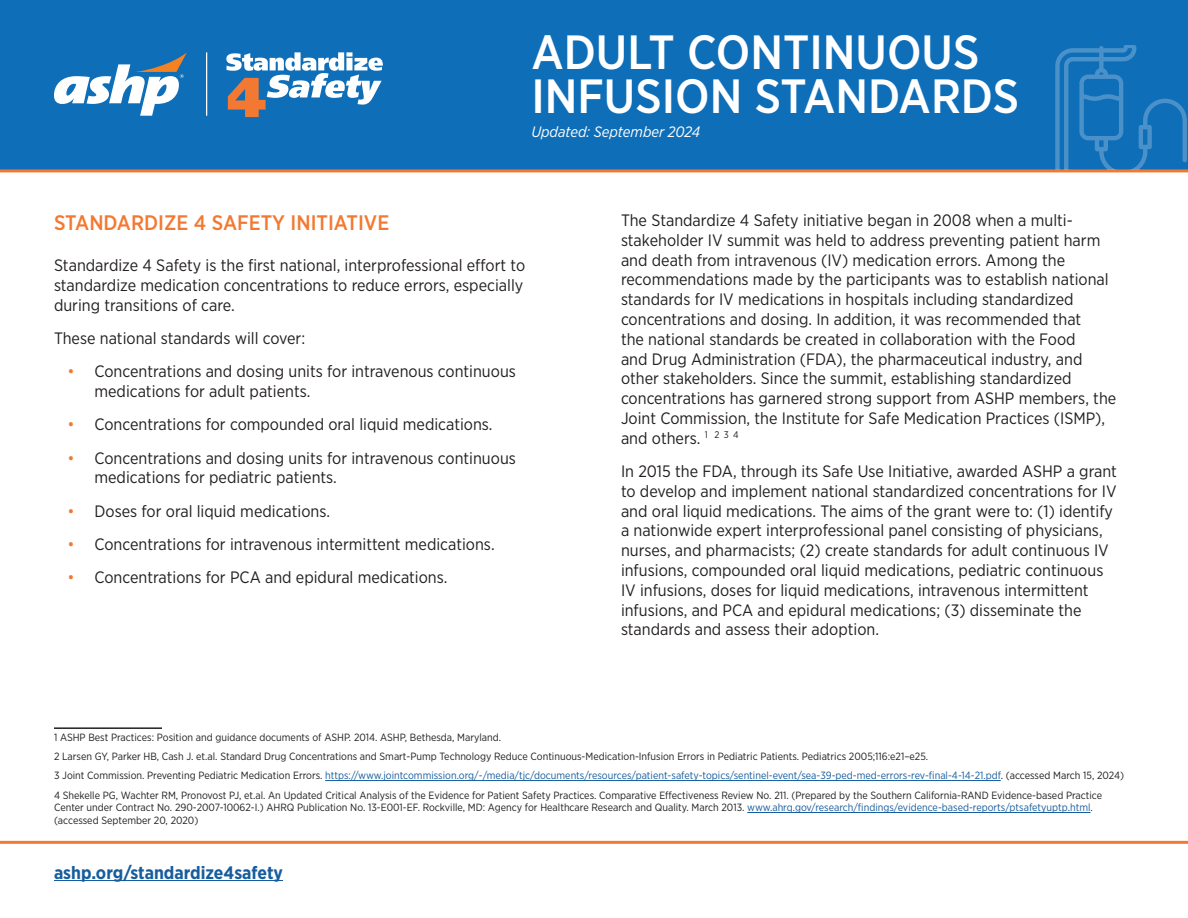
<style>
.page{position:relative;width:1188px;height:918px;background:#fff}
.page>*{position:absolute;margin:0;border:0;box-sizing:border-box;transform-origin:0 0}
.t1{font:500 48px/43.5px "Gotham Narrow";color:#fff}
.Small_Title{font:500 21px "Gotham Narrow";color:#f37932}
.t2{font:700 18px "Gotham Narrow";color:#175d9e}
.Paragraph_Style_1{font:16.5px/19.8px "Gotham Narrow";color:#231f20}
.t3{font:italic 15px "Gotham Narrow";color:#fff}
.Footnote{font:10.5px/12.6px "Gotham Narrow";color:#231f20}
.Footnote-2{font:10.5px "Gotham Narrow";color:#175d9e}
.s1{color:#f37932}
.s2{color:#231f20}
.s3{color:#175d9e}
</style>
<div class="page">
<div style="left:0;top:0;width:1188px;height:172px;background:#0f6eb8"></div>
<svg style="left:54px;top:52px;width:133px;height:64px"></svg>
<hr style="left:54px;top:727px;width:108px;height:2px;background:#231f20">
<hr style="left:325px;top:780px;width:676px;height:1px;background:#175d9e">
<hr style="left:747px;top:812px;width:344px;height:1px;background:#175d9e">
<hr style="left:0;top:841px;width:1188px;height:3px;background:#f37932">
<hr style="left:54px;top:880px;width:229px;height:1px;background:#175d9e">
<hr style="left:206px;top:52px;width:1px;height:64px;background:#fff">
<svg style="left:1055px;top:46px;width:132px;height:123px;background:#1d76bc"></svg>
<svg style="left:226px;top:52px;width:157px;height:65px"></svg>
<p class="t1" style="left:531px;top:30px;width:489px">ADULT CONTINUOUS<br>INFUSION STANDARDS</p>
<p class="t3" style="left:531px;top:123px;width:170px">Updated: September 2024</p>
<p class="Small_Title" style="left:54px;top:209px;width:337px">STANDARDIZE 4 SAFETY INITIATIVE</p>
<p class="Paragraph_Style_1" style="left:54px;top:255px;width:473px;text-align:justify">Standardize 4 Safety is the first national, interprofessional effort to standardize medication concentrations to reduce errors, especially during transitions of care.</p>
<p class="Paragraph_Style_1" style="left:54px;top:328px;width:253px">These national standards will cover:</p>
<p class="Paragraph_Style_1" style="left:94px;top:361px;width:423px;text-indent:-27px"><span class="s1">•</span> Concentrations and dosing units for intravenous continuous medications for adult patients.</p>
<p class="Paragraph_Style_1" style="left:68px;top:414px;width:427px"><span class="s1">•</span> Concentrations for compounded oral liquid medications.</p>
<p class="Paragraph_Style_1" style="left:94px;top:448px;width:423px;text-indent:-27px"><span class="s1">•</span> Concentrations and dosing units for intravenous continuous medications for pediatric patients.</p>
<p class="Paragraph_Style_1" style="left:68px;top:501px;width:264px"><span class="s1">•</span> Doses for oral liquid medications.</p>
<p class="Paragraph_Style_1" style="left:68px;top:534px;width:429px"><span class="s1">•</span> Concentrations for intravenous intermittent medications.</p>
<p class="Paragraph_Style_1" style="left:68px;top:567px;width:382px"><span class="s1">•</span> Concentrations for PCA and epidural medications.</p>
<p class="Paragraph_Style_1" style="left:621px;top:210px;width:497px">The Standardize 4 Safety initiative began in 2008 when a multi&shy;stakeholder IV summit was held to address preventing patient harm and death from intravenous (IV) medication errors. Among the recommendations made by the participants was to establish national standards for IV medications in hospitals including standardized concentrations and dosing. In addition, it was recommended that<br>the national standards be created in collaboration with the Food<br>and Drug Administration (FDA), the pharmaceutical industry, and other stakeholders. Since the summit, establishing standardized concentrations has garnered strong support from ASHP members, the Joint Commission, the Institute for Safe Medication Practices (ISMP), and others. <sup>1</sup> <sup>2</sup> <sup>3</sup> <sup>4</sup></p>
<p class="Paragraph_Style_1" style="left:621px;top:461px;width:498px">In 2015 the FDA, through its Safe Use Initiative, awarded ASHP a grant to develop and implement national standardized concentrations for IV and oral liquid medications. The aims of the grant were to: (1) identify a nationwide expert interprofessional panel consisting of physicians, nurses, and pharmacists; (2) create standards for adult continuous IV infusions, compounded oral liquid medications, pediatric continuous IV infusions, doses for liquid medications, intravenous intermittent infusions, and PCA and epidural medications; (3) disseminate the standards and assess their adoption.</p>
<p class="Footnote" style="left:54px;top:731px;width:449px">1 ASHP Best Practices: Position and guidance documents of ASHP. 2014. ASHP, Bethesda, Maryland.</p>
<p class="Footnote" style="left:54px;top:750px;width:876px">2 Larsen GY, Parker HB, Cash J. et.al. Standard Drug Concentrations and Smart-Pump Technology Reduce Continuous-Medication-Infusion Errors in Pediatric Patients. Pediatrics 2005;116:e21–e25.</p>
<p class="Footnote-2" style="left:54px;top:769px;width:1072px"><span class="s2">3 Joint Commission. Preventing Pediatric Medication Errors.</span> https://www.jointcommission.org/-/media/tjc/documents/resources/patient-safety-topics/sentinel-event/sea-39-ped-med-errors-rev-final-4-14-21.pdf<span class="s2">. (accessed March 15, 2024)</span></p>
<p class="Footnote" style="left:54px;top:789px;width:1050px">4 Shekelle PG, Wachter RM, Pronovost PJ, et.al. An Updated Critical Analysis of the Evidence for Patient Safety Practices. Comparative Effectiveness Review No. 211. (Prepared by the Southern California-RAND Evidence-based Practice<br>Center under Contract No. 290-2007-10062-I.) AHRQ Publication No. 13-E001-EF. Rockville, MD: Agency for Healthcare Research and Quality. March 2013. <span class="s3">www.ahrq.gov/research/findings/evidence-based-reports/ptsafetyuptp.html</span>. (accessed September 20, 2020)</p>
<p class="t2" style="left:54px;top:861px;width:231px">ashp.org/standardize4safety</p>
</div>
